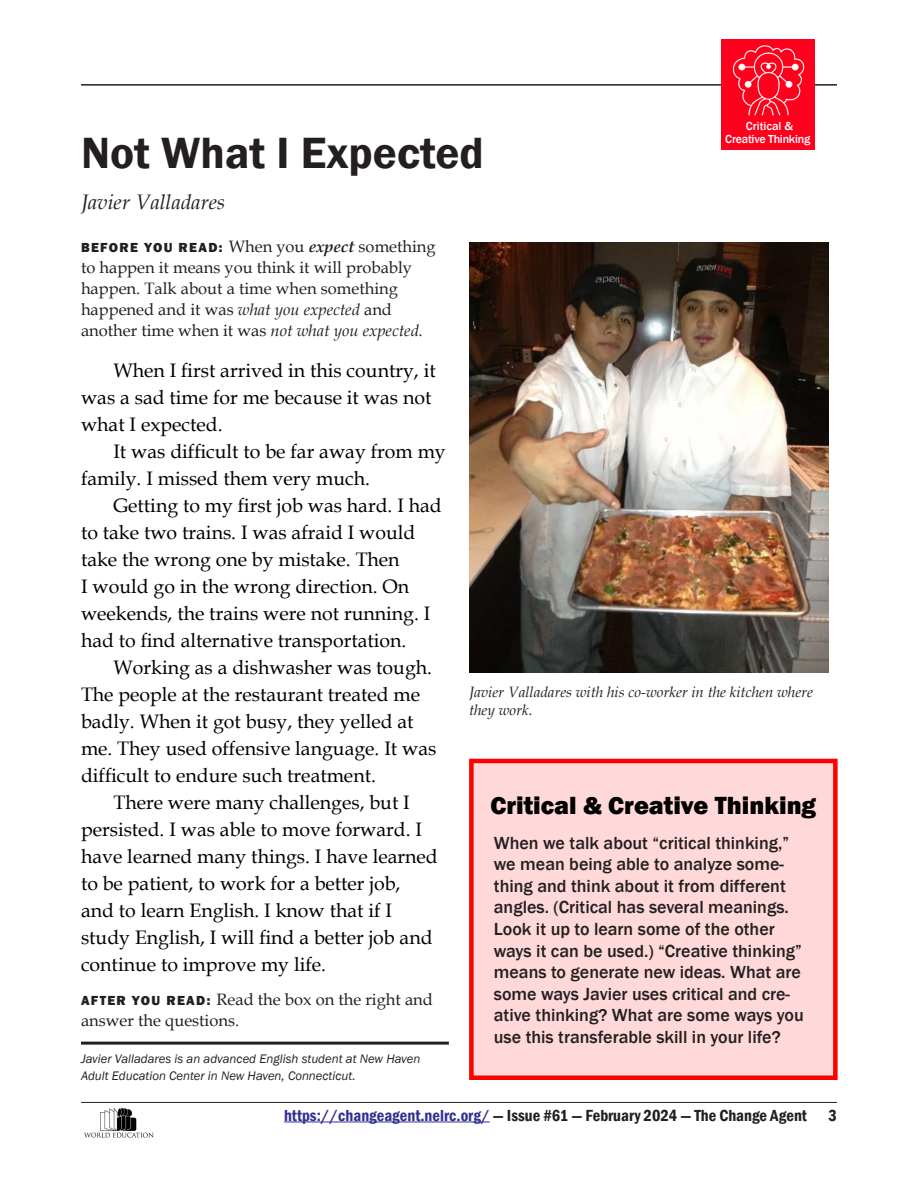
<style>
.page{position:relative;width:918px;height:1188px;background:#fff}
.page>*{position:absolute;margin:0;border:0;box-sizing:border-box;transform-origin:0 0}
.Headline_use{font:600 45px "Franklin Gothic";color:#231f20}
.box_header{font:800 25.5px "Franklin Gothic";color:#000}
.Byline{font:italic 21px "Book Antiqua";color:#231f20}
.Body_Text_Bigger{font:19.5px/27px "Book Antiqua";color:#000}
.Box_Text{font:500 18px/21.6px "Franklin Gothic";color:#231f20}
.Body_Text_No_Indent{font:16.5px/21px "Book Antiqua";color:#231f20}
.t1{font:600 condensed 16.5px "Franklin Gothic";color:#231f20}
.t2{font:italic 15px/18px "Book Antiqua";color:#231f20}
.bio{font:italic 12.75px/16.5px "Franklin Gothic";color:#231f20}
.Box_Text-2{font:500 12px/13.5px "Franklin Gothic";letter-spacing:-.02em;color:#fff;text-align:center}
.s1{font-family:"Franklin Gothic";font-weight:800;font-size:13.5px}
.s2{font-weight:700;font-style:italic}
.s3{font-style:italic}
.s4{color:#323092}
</style>
<div class="page">
<hr style="left:284px;top:1122px;width:206px;height:1px;background:#323092">
<hr style="left:81px;top:84px;width:756px;height:2px;background:#231f20">
<hr style="left:81px;top:1102px;width:756px;height:1px;background:#231f20">
<div style="left:471px;top:761px;width:364px;height:317px;background:#ffd9d9"></div>
<div style="left:469px;top:759px;width:369px;height:321px;border:4px solid #f00"></div>
<hr style="left:81px;top:1042px;width:368px;height:3px;background:#231f20">
<img style="left:84px;top:1108px;width:70px;height:30px">
<img style="left:469px;top:242px;width:359px;height:430px">
<img style="left:722px;top:136px;width:93px;height:14px">
<img style="left:722px;top:39px;width:93px;height:97px">
<p class="Headline_use" style="left:81px;top:126px;width:404px">Not What I Expected</p>
<p class="Byline" style="left:81px;top:187px;width:146px">Javier Valladares</p>
<p class="Box_Text-2" style="left:725px;top:119px;width:86px">Critical &amp;<br>Creative Thinking</p>
<p class="Body_Text_No_Indent" style="left:81px;top:236px;width:356px"><span class="s1">BEFORE YOU READ:</span> When you <span class="s2">expect</span> something to happen it means you think it will probably happen. Talk about a time when something happened and it was <span class="s3">what you expected</span> and another time when it was <span class="s3">not what you expected.</span></p>
<p class="Body_Text_Bigger" style="left:81px;top:356px;width:356px;text-indent:32px">When I first arrived in this country, it was a sad time for me because it was not what I expected.</p>
<p class="Body_Text_Bigger" style="left:81px;top:437px;width:366px;text-indent:32px">It was difficult to be far away from my family. I missed them very much.</p>
<p class="Body_Text_Bigger" style="left:81px;top:491px;width:362px;text-indent:32px">Getting to my first job was hard. I had to take two trains. I was afraid I would take the wrong one by mistake. Then<br>I would go in the wrong direction. On weekends, the trains were not running. I had to find alternative transportation.</p>
<p class="Body_Text_Bigger" style="left:81px;top:653px;width:357px;text-indent:32px">Working as a dishwasher was tough.<br>The people at the restaurant treated me badly. When it got busy, they yelled at me. They used offensive language. It was difficult to endure such treatment.</p>
<p class="Body_Text_Bigger" style="left:81px;top:788px;width:358px;text-indent:32px">There were many challenges, but I persisted. I was able to move forward. I have learned many things. I have learned to be patient, to work for a better job, and to learn English. I know that if I study English, I will find a better job and continue to improve my life.</p>
<p class="Body_Text_No_Indent" style="left:81px;top:989px;width:354px"><span class="s1">AFTER YOU READ:</span> Read the box on the right and answer the questions.</p>
<p class="bio" style="left:81px;top:1051px;width:341px">Javier Valladares is an advanced English student at New Haven<br>Adult Education Center in New Haven, Connecticut.</p>
<p class="t2" style="left:469px;top:682px;width:345px">Javier Valladares with his co-worker in the kitchen where they work.</p>
<p class="box_header" style="left:491px;top:788px;width:327px">Critical &amp; Creative Thinking</p>
<p class="Box_Text" style="left:494px;top:832px;width:311px">When we talk about “critical thinking,” we mean being able to analyze some&shy;thing and think about it from different angles. (Critical has several meanings.<br>Look it up to learn some of the other ways it can be used.) “Creative thinking” means to generate new ideas. What are some ways Javier uses critical and cre&shy;ative thinking? What are some ways you use this transferable skill in your life?</p>
<p class="t1" style="left:284px;top:1104px;width:524px"><span class="s4">https://changeagent.nelrc.org/</span> — Issue #61 — February 2024 — The Change Agent</p>
<p class="t1" style="left:829px;top:1104px;width:10px">3</p>
</div>
